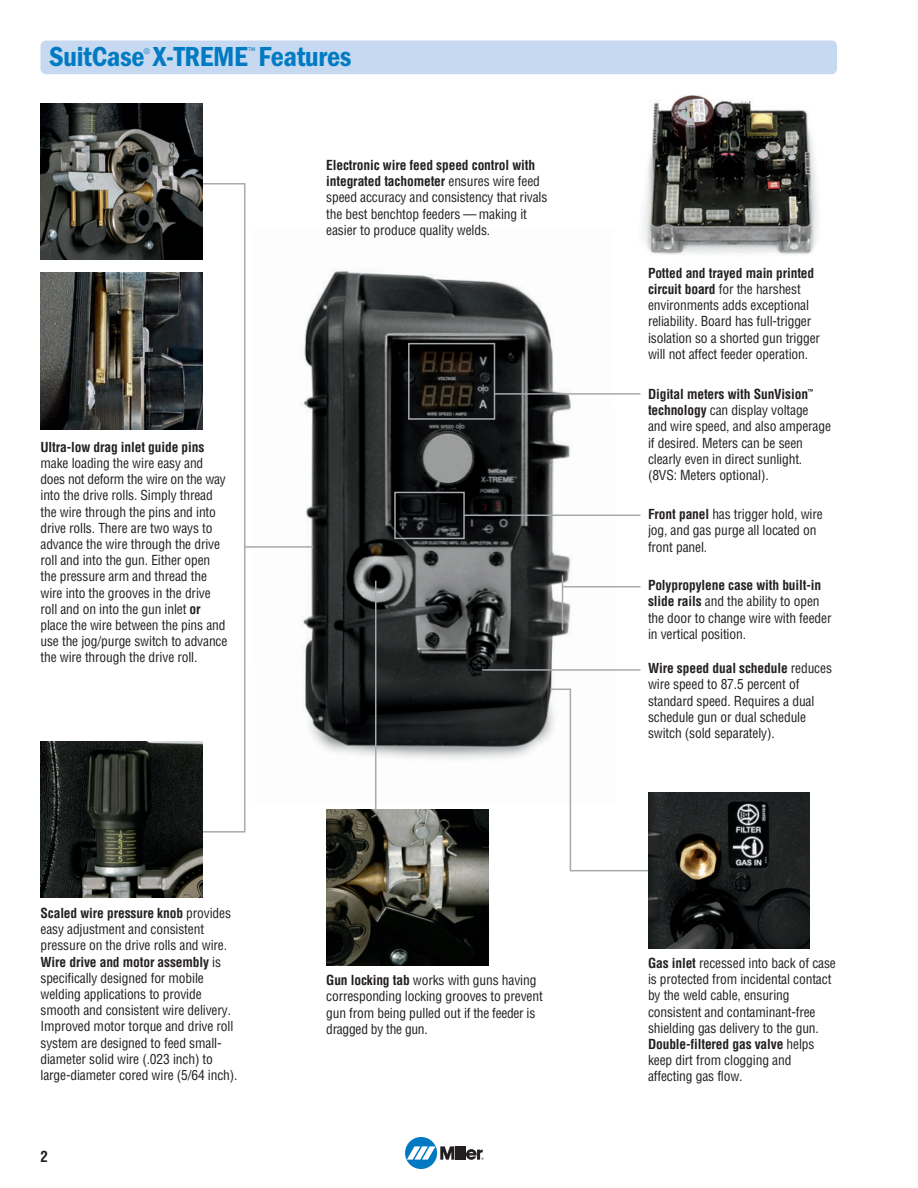
<style>
.page{position:relative;width:918px;height:1188px;background:#fff}
.page>*{position:absolute;margin:0;border:0;box-sizing:border-box;transform-origin:0 0}
.t1{font:28.5px "ITC Franklin Gothic Std Dm Cd";letter-spacing:-.01em;color:#007bc3}
.t2{font:700 condensed 15px "Helvetica";color:#231f20}
.t3{font:condensed 13.5px/16.2px "Helvetica";letter-spacing:-.01em;color:#231f20}
.t4{font:700 condensed 13.5px "Helvetica";letter-spacing:-.01em;color:#231f20}
.t5{font:condensed 9px "Helvetica";color:#007bc3}
.t6{font:condensed 7.5px "Helvetica";color:#007bc3}
.s1{font-weight:700}
</style>
<div class="page">
<img style="left:302px;top:271px;width:313px;height:489px">
<div style="left:405px;top:1137px;width:32px;height:32px;background:#0079c2;border-radius:50%"></div>
<hr style="left:459px;top:1146px;width:3px;height:14px;background:#231f20">
<hr style="left:463px;top:1146px;width:3px;height:14px;background:#231f20">
<svg style="left:407px;top:1146px;width:51px;height:14px"></svg>
<svg style="left:466px;top:1149px;width:18px;height:11px"></svg>
<div style="left:40px;top:40px;width:797px;height:34px;background:#c6d9f0;border-radius:5px"></div>
<svg style="left:393px;top:342px;width:103px;height:198px;background:#252525"></svg>
<hr style="left:494px;top:393px;width:146px;height:2px;background:#a8a9ad">
<hr style="left:464px;top:515px;width:176px;height:1px;background:#a8a9ad">
<hr style="left:563px;top:586px;width:77px;height:2px;background:#a8a9ad">
<hr style="left:562px;top:575px;width:1px;height:55px;background:#a8a9ad">
<hr style="left:375px;top:581px;width:2px;height:301px;background:#a8a9ad">
<img style="left:326px;top:809px;width:162px;height:157px">
<img style="left:643px;top:95px;width:175px;height:160px">
<div style="left:194px;top:183px;width:51px;height:650px;border:2px solid #a8a9ad"></div>
<img style="left:40px;top:741px;width:162px;height:156px">
<img style="left:40px;top:103px;width:162px;height:157px">
<hr style="left:245px;top:546px;width:68px;height:2px;background:#a8a9ad">
<img style="left:40px;top:273px;width:162px;height:156px">
<hr style="left:482px;top:669px;width:158px;height:2px;background:#a8a9ad">
<svg style="left:549px;top:688px;width:99px;height:184px"></svg>
<img style="left:648px;top:792px;width:162px;height:156px">
<h1 class="t1" style="left:49px;top:47px;width:304px">SuitCase X-TREME Features</h1>
<p class="t6" style="left:144px;top:49px;width:7px">®</p>
<p class="t5" style="left:248px;top:47px;width:8px">™</p>
<p class="t4" style="left:40px;top:442px;width:165px">Ultra-low drag inlet guide pins</p>
<p class="t3" style="left:40px;top:456px;width:188px">make loading the wire easy and does not deform the wire on the way into the drive rolls. Simply thread the wire through the pins and into drive rolls. There are two ways to advance the wire through the drive roll and into the gun. Either open the pressure arm and thread the wire into the grooves in the drive roll and on into the gun inlet <span class="s1">or </span>place the wire between the pins and use the jog/purge switch to advance the wire through the drive roll.</p>
<p class="t3" style="left:326px;top:158px;width:223px"><span class="s1">Electronic wire feed speed control with integrated tachometer</span> ensures wire feed speed accuracy and consistency that rivals the best benchtop feeders — making it easier to produce quality welds.</p>
<p class="t3" style="left:41px;top:906px;width:199px"><span class="s1">Scaled wire pressure knob</span> provides easy adjustment and consistent pressure on the drive rolls and wire.<br><span class="s1">Wire drive and motor assembly</span> is specifically designed for mobile welding applications to provide smooth and consistent wire delivery.<br>Improved motor torque and drive roll system are designed to feed small&shy;diameter solid wire (.023 inch) to large-diameter cored wire (5/64 inch).</p>
<p class="t2" style="left:41px;top:1151px;width:9px">2</p>
<p class="t3" style="left:326px;top:973px;width:218px"><span class="s1">Gun locking tab</span> works with guns having corresponding locking grooves to prevent gun from being pulled out if the feeder is dragged by the gun.</p>
<p class="t3" style="left:648px;top:266px;width:174px"><span class="s1">Potted and trayed main printed circuit board</span> for the harshest environments adds exceptional reliability. Board has full-trigger isolation so a shorted gun trigger will not affect feeder operation.</p>
<p class="t3" style="left:648px;top:387px;width:185px"><span class="s1">Digital meters with SunVision</span><sup>™ </sup><span class="s1">tech nology</span> can display voltage and wire speed, and also amperage if desired. Meters can be seen clearly even in direct sunlight. (8VS: Meters optional).</p>
<p class="t3" style="left:648px;top:507px;width:176px"><span class="s1">Front panel</span> has trigger hold, wire jog, and gas purge all located on front panel.</p>
<p class="t3" style="left:648px;top:578px;width:185px"><span class="s1">Polypropylene case with built-in slide rails</span> and the ability to open the door to change wire with feeder in vertical position.</p>
<p class="t3" style="left:648px;top:661px;width:186px"><span class="s1">Wire speed dual schedule</span> reduces wire speed to 87.5 percent of standard speed. Requires a dual schedule gun or dual schedule switch (sold separately).</p>
<p class="t3" style="left:648px;top:956px;width:189px"><span class="s1">Gas inlet</span> recessed into back of case is protected from incidental contact by the weld cable, ensuring consistent and contaminant-free shielding gas delivery to the gun.<br><span class="s1">Double-filtered gas valve</span> helps keep dirt from clogging and affecting gas flow.</p>
</div>
